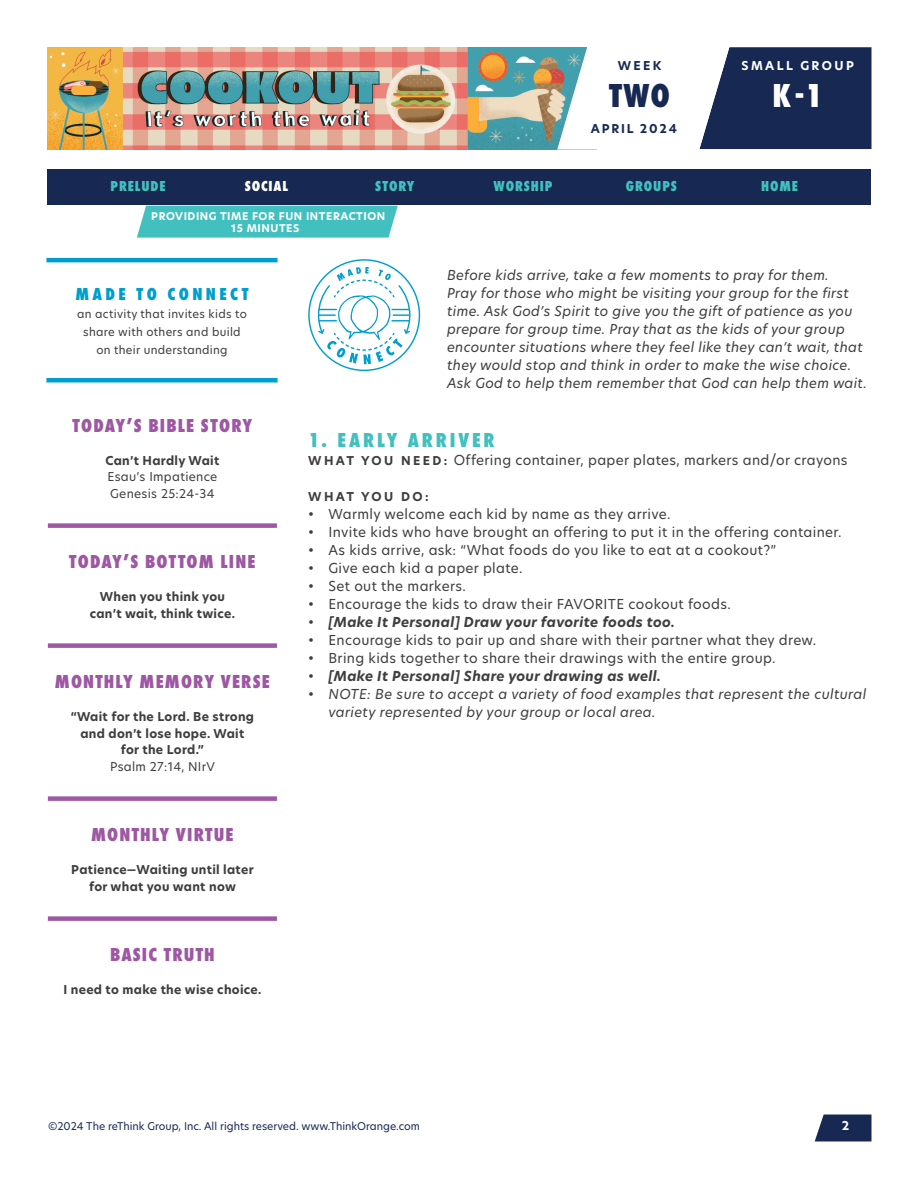
<style>
.page{position:relative;width:918px;height:1188px;background:#fff}
.page>*{position:absolute;margin:0;border:0;box-sizing:border-box;transform-origin:0 0}
.t1{font:800 34.5px "Futura PT Cond";color:#fff}
.t2{font:800 34.5px "Futura PT Cond";color:#172953}
.Paragraph_Style_1{font:800 21px "Futura PT Cond";letter-spacing:.135em;color:#42c0bf}
.t3{font:800 19.5px "Futura PT Cond";letter-spacing:.06em;color:#9d57a3}
.Paragraph_Style_1-2{font:800 18px "Futura PT Cond";letter-spacing:.185em;color:#009ecd}
.t4{font:800 15px "Futura PT Cond";letter-spacing:.06em;color:#42c0bf}
.t5{font:800 15px "Futura PT Cond";letter-spacing:.06em;color:#fff}
.Paragraph_Style_1-3{font:italic 13.5px/18px "New Hero";letter-spacing:.02em;color:#3e3e3f}
.Paragraph_Style_1-4{font:13.5px "New Hero";letter-spacing:.025em;color:#3e3e3f}
.t6{font:italic 700 13.5px "New Hero";letter-spacing:.025em;color:#3e3e3f}
.Paragraph_Style_1-5{font:700 12px/16.5px "New Hero";letter-spacing:.025em;color:#3e3e3f;text-align:center}
.t7{font:12px/16.5px "New Hero";letter-spacing:.025em;color:#3e3e3f}
.t8{font:700 12px "New Hero";letter-spacing:.15em;color:#172953}
.t9{font:700 12px "New Hero";letter-spacing:.2em;color:#fff}
.Paragraph_Style_1-6{font:700 12px "New Hero";letter-spacing:.2em;color:#3e3e3f}
.t10{font:11.25px "New Hero";letter-spacing:.025em;color:#3e3e3f}
.t11{font:10.5px "New Hero";color:#172953}
.t12{font:700 10.5px/12px "New Hero";letter-spacing:.05em;color:#fff;text-align:center}
.s1{font-weight:700;font-size:12px}
.s2{font-weight:400;font-style:normal}
.s3{font-style:normal}
</style>
<div class="page">
<img style="left:47px;top:47px;width:510px;height:102px">
<svg style="left:815px;top:1114px;width:57px;height:28px;background:#314166"></svg>
<svg style="left:557px;top:47px;width:315px;height:103px"></svg>
<div style="left:48px;top:523px;width:229px;height:5px;background:#9d57a3"></div>
<div style="left:48px;top:643px;width:229px;height:5px;background:#9d57a3"></div>
<div style="left:48px;top:796px;width:229px;height:5px;background:#9d57a3"></div>
<div style="left:48px;top:916px;width:229px;height:5px;background:#9d57a3"></div>
<div style="left:137px;top:206px;width:261px;height:32px;background:#42c0bf"></div>
<div style="left:47px;top:170px;width:824px;height:36px;background:#172953"></div>
<hr style="left:46px;top:378px;width:232px;height:4px;background:#009ecd">
<hr style="left:46px;top:258px;width:232px;height:4px;background:#009ecd">
<svg style="left:308px;top:259px;width:112px;height:112px"></svg>
<p class="t8" style="left:618px;top:57px;width:45px">WEEK</p>
<h1 class="t2" style="left:609px;top:75px;width:62px">TWO</h1>
<p class="t8" style="left:591px;top:120px;width:88px">APRIL 2024</p>
<p class="t9" style="left:742px;top:57px;width:114px">SMALL GROUP</p>
<h1 class="t1" style="left:773px;top:75px;width:52px">K-1</h1>
<p class="t4" style="left:111px;top:177px;width:57px">PRELUDE</p>
<p class="t5" style="left:245px;top:177px;width:45px">SOCIAL</p>
<p class="t4" style="left:375px;top:177px;width:41px">STORY</p>
<p class="t4" style="left:494px;top:177px;width:60px">WORSHIP</p>
<p class="t4" style="left:626px;top:177px;width:53px">GROUPS</p>
<p class="t4" style="left:761px;top:177px;width:38px">HOME</p>
<p class="t12" style="left:151px;top:210px;width:236px">PROVIDING TIME FOR FUN INTERACTION<br>15 MINUTES</p>
<p class="Paragraph_Style_1-2" style="left:76px;top:284px;width:174px">MADE TO CONNECT</p>
<p class="t10" style="left:77px;top:307px;width:171px">an activity that invites kids to</p>
<p class="t10" style="left:83px;top:325px;width:159px">share with others and build</p>
<p class="t10" style="left:96px;top:343px;width:133px">on their understanding</p>
<p class="Paragraph_Style_1-3" style="left:447px;top:266px;width:421px">Before kids arrive, take a few moments to pray for them.<br>Pray for those who might be visiting your group for the first time. Ask God’s Spirit to give you the gift of patience as you prepare for group time. Pray that as the kids of your group encounter situations where they feel like they can’t wait, that they would stop and think in order to make the wise choice.<br>Ask God to help them remember that God can help them wait.</p>
<h3 class="t3" style="left:73px;top:414px;width:181px">TODAY’S BIBLE STORY</h3>
<p class="Paragraph_Style_1-5" style="left:106px;top:452px;width:115px">Can’t Hardly Wait</p>
<p class="t7" style="left:107px;top:469px;width:111px">Esau’s Impatience<br>Genesis 25:24-34</p>
<h3 class="t3" style="left:69px;top:550px;width:188px">TODAY’S BOTTOM LINE</h3>
<p class="Paragraph_Style_1-5" style="left:90px;top:589px;width:147px">When you think you can’t wait, think twice.</p>
<h3 class="t3" style="left:55px;top:670px;width:216px">MONTHLY MEMORY VERSE</h3>
<p class="Paragraph_Style_1-5" style="left:71px;top:709px;width:185px">“Wait for the Lord. Be strong and don’t lose hope. Wait for the Lord.”</p>
<p class="t7" style="left:110px;top:758px;width:107px">Psalm 27:14, NIrV</p>
<h3 class="t3" style="left:91px;top:823px;width:144px">MONTHLY VIRTUE</h3>
<p class="Paragraph_Style_1-5" style="left:71px;top:862px;width:184px">Patience—Waiting until later for what you want now</p>
<h3 class="t3" style="left:110px;top:943px;width:106px">BASIC TRUTH</h3>
<p class="Paragraph_Style_1-5" style="left:63px;top:982px;width:200px">I need to make the wise choice.</p>
<p class="Paragraph_Style_1" style="left:308px;top:427px;width:188px">1. EARLY ARRIVER</p>
<p class="Paragraph_Style_1-4" style="left:308px;top:451px;width:541px"><span class="s1">W H AT YO U N E E D :</span> Offering container, paper plates, markers and/or crayons</p>
<p class="Paragraph_Style_1-6" style="left:308px;top:488px;width:122px">WHAT YOU DO:</p>
<p class="Paragraph_Style_1-4" style="left:308px;top:505px;width:364px">• Warmly welcome each kid by name as they arrive.</p>
<p class="Paragraph_Style_1-4" style="left:308px;top:523px;width:535px">• Invite kids who have brought an offering to put it in the offering container.</p>
<p class="Paragraph_Style_1-4" style="left:308px;top:541px;width:470px">• As kids arrive, ask: “What foods do you like to eat at a cookout?”</p>
<p class="Paragraph_Style_1-4" style="left:308px;top:559px;width:216px">• Give each kid a paper plate.</p>
<p class="Paragraph_Style_1-4" style="left:308px;top:577px;width:159px">• Set out the markers.</p>
<p class="Paragraph_Style_1-4" style="left:308px;top:595px;width:424px">• Encourage the kids to draw their FAVORITE cookout foods.</p>
<p class="t6" style="left:308px;top:613px;width:368px"><span class="s2">•</span> [Make It Personal] Draw your favorite foods too.</p>
<p class="Paragraph_Style_1-4" style="left:308px;top:631px;width:509px">• Encourage kids to pair up and share with their partner what they drew.</p>
<p class="Paragraph_Style_1-4" style="left:308px;top:649px;width:469px">• Bring kids together to share their drawings with the entire group.</p>
<p class="t6" style="left:308px;top:667px;width:354px"><span class="s2">•</span> [Make It Personal] Share your drawing as well.</p>
<p class="Paragraph_Style_1-3" style="left:328px;top:685px;width:539px;text-indent:-20px"><span class="s3">•</span> NOTE: Be sure to accept a variety of food examples that represent the cultural variety represented by your group or local area.</p>
<p class="t11" style="left:48px;top:1118px;width:374px">©2024 The reThink Group, Inc. All rights reserved. www.ThinkOrange.com</p>
<p class="t9" style="left:842px;top:1117px;width:9px">2</p>
</div>
